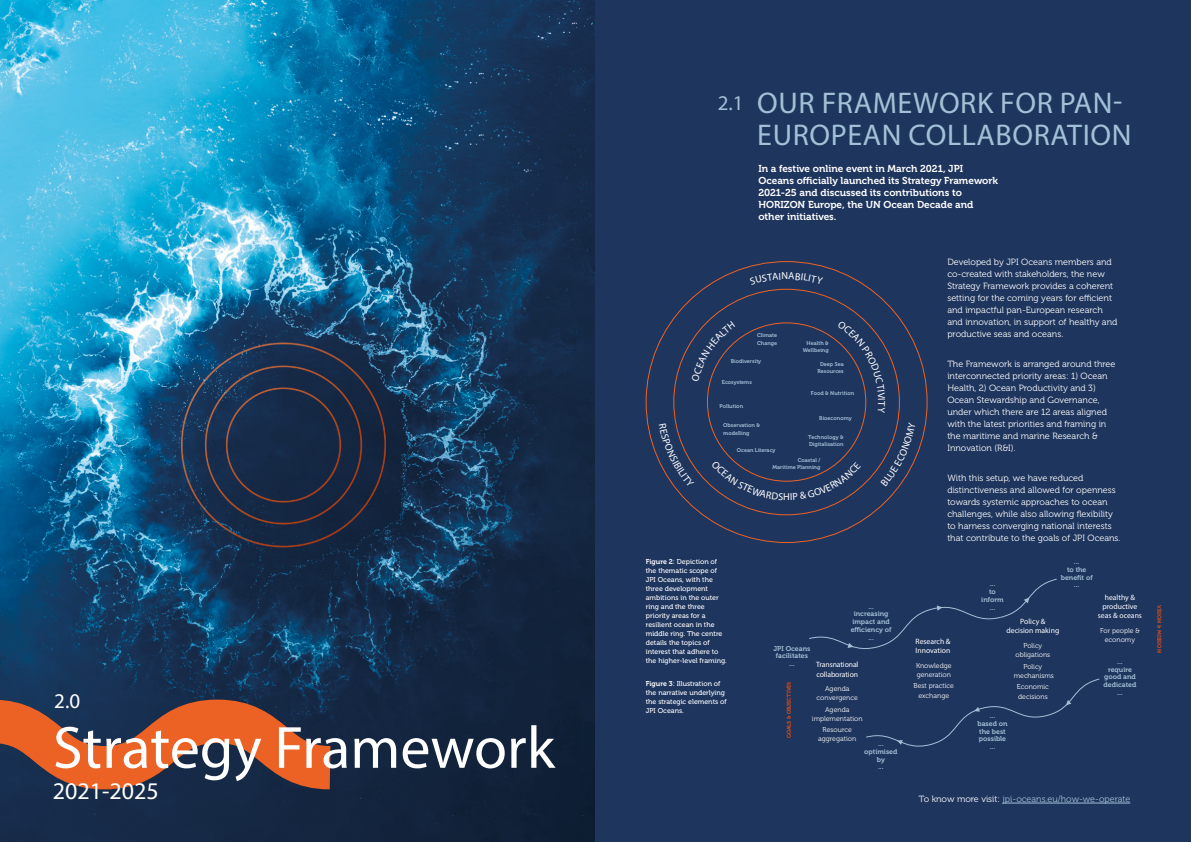
<style>
.page{position:relative;width:1191px;height:842px;background:#fff}
.page>*{position:absolute;margin:0;border:0;box-sizing:border-box;transform-origin:0 0}
.t1{font:60px "Myriad Pro";color:#fff}
.t2{font:30px/32px "Myriad Pro";letter-spacing:.02em;color:#a3c1d6}
.t3{font:24px "Myriad Pro";color:#fff}
.t4{font:21px "Myriad Pro";color:#fff}
.t5{font:21px "Myriad Pro";color:#a3c1d6}
.t6{font:10px/12px "Museo 700";color:#fff}
.t7{font:9px/12px "Museo 300";color:#fff}
.t8{font:9px "Museo 300";color:#a3c1d6}
.t9{font:7.7px/9.2px "Myriad Pro";color:#fff}
.t10{font:7px/9px "Museo 500";color:#fff}
.t11{font:6.9px/7.7px "Museo 700";color:#a3c1d6;text-align:center}
.t12{font:6.9px/9.2px "Museo 300";color:#fff;text-align:center}
.t13{font:5.4px/7.6px "Museo 700";color:#a3c1d6}
.t14{font:5.4px "Museo 700";color:#e94e0f}
.s1{font-family:"Museo 700"}
.s2{color:#fff}
</style>
<div class="page">
<img style="left:0;top:1px;width:596px;height:841px">
<svg style="left:0;top:678px;width:373px;height:133px"></svg>
<div style="left:596px;top:0;width:595px;height:842px;background:#1e355e"></div>
<hr style="left:1002px;top:803px;width:128px;height:1px;background:#a3c1d6">
<svg style="left:809px;top:578px;width:248px;height:71px"></svg>
<svg style="left:866px;top:678px;width:234px;height:69px"></svg>
<svg style="left:691px;top:321px;width:44px;height:60px"></svg>
<svg style="left:837px;top:320px;width:48px;height:93px"></svg>
<svg style="left:711px;top:460px;width:150px;height:40px"></svg>
<svg style="left:880px;top:422px;width:35px;height:64px"></svg>
<svg style="left:659px;top:423px;width:35px;height:64px"></svg>
<h3 class="t4" style="left:54px;top:688px;width:27px">2.0</h3>
<h1 class="t1" style="left:53px;top:711px;width:503px">Strategy Framework</h1>
<h3 class="t3" style="left:53px;top:776px;width:107px">2021-2025</h3>
<h3 class="t5" style="left:717px;top:90px;width:27px">2.1</h3>
<h2 class="t2" style="left:757px;top:86px;width:376px">OUR FRAMEWORK FOR PAN-<br>EUROPEAN COLLABORATION</h2>
<p class="t6" style="left:758px;top:163px;width:241px">In a festive online event in March 2021, JPI Oceans officially launched its Strategy Framework 2021-25 and discussed its contributions to HORIZON Europe, the UN Ocean Decade and other initiatives.</p>
<p class="t13" style="left:757px;top:332px;width:22px">Climate<br>Change</p>
<p class="t13" style="left:730px;top:357px;width:32px">Biodiversity</p>
<p class="t13" style="left:803px;top:339px;width:27px;text-align:right">Health &amp;<br>Wellbeing</p>
<p class="t13" style="left:811px;top:389px;width:45px">Food &amp; Nutrition</p>
<p class="t13" style="left:819px;top:415px;width:34px">Bioeconomy</p>
<p class="t13" style="left:772px;top:456px;width:49px;line-height:7.2px;text-align:right">Coastal /<br>Maritime Planning</p>
<p class="t13" style="left:817px;top:360px;width:28px;text-align:center">Deep Sea<br>Resources</p>
<p class="t13" style="left:722px;top:379px;width:32px">Ecosystems</p>
<p class="t13" style="left:719px;top:402px;width:25px">Pollution</p>
<p class="t13" style="left:723px;top:422px;width:38px;line-height:7.2px">Observation &amp; modelling</p>
<p class="t13" style="left:808px;top:434px;width:37px;line-height:7.2px">Technology &amp;<br>Digitalisation</p>
<p class="t13" style="left:737px;top:447px;width:40px">Ocean Literacy</p>
<p class="t10" style="left:646px;top:557px;width:83px"><span class="s1">Figure 2</span>: Depiction of the thematic scope of<br>JPI Oceans, with the three development ambitions in the outer ring and the three priority areas for a resilient ocean in the middle ring. The centre details the topics of interest that adhere to the higher-level framing.</p>
<p class="t10" style="left:646px;top:679px;width:82px"><span class="s1">Figure 3</span>: Illustration of the narrative underlying the strategic elements of<br>JPI Oceans.</p>
<p class="t11" style="left:850px;top:603px;width:42px">... increasing impact and efficiency of ...</p>
<p class="t11" style="left:773px;top:644px;width:38px">JPI Oceans facilitates ...</p>
<p class="t9" style="left:816px;top:660px;width:44px">Transnational collaboration</p>
<p class="t12" style="left:816px;top:684px;width:43px">Agenda convergence</p>
<p class="t12" style="left:812px;top:705px;width:52px">Agenda implementation</p>
<p class="t12" style="left:818px;top:725px;width:40px">Resource aggregation</p>
<p class="t14" style="left:786px;top:738px;width:58px;rotate:-90deg">GOALS &amp; OBJECTIVES</p>
<p class="t11" style="left:864px;top:740px;width:35px">... optimised by<br>...</p>
<p class="t7" style="left:947px;top:256px;width:172px">Developed by JPI Oceans members and co-created with stakeholders, the new Strategy Framework provides a coherent setting for the coming years for efficient and impactful pan-European research and innovation, in support of healthy and productive seas and oceans.</p>
<p class="t7" style="left:947px;top:358px;width:170px">The Framework is arranged around three interconnected priority areas: 1) Ocean Health, 2) Ocean Productivity and 3)<br>Ocean Stewardship and Governance, under which there are 12 areas aligned with the latest priorities and framing in the maritime and marine Research &amp; Innovation (R&amp;I).</p>
<p class="t7" style="left:947px;top:472px;width:175px">With this setup, we have reduced distinctiveness and allowed for openness towards systemic approaches to ocean challenges, while also allowing flexibility to harness converging national interests that contribute to the goals of JPI Oceans.</p>
<p class="t9" style="left:915px;top:636px;width:37px">Research &amp;<br>Innovation</p>
<p class="t12" style="left:916px;top:661px;width:37px;text-align:left">Knowledge generation</p>
<p class="t12" style="left:913px;top:682px;width:42px">Best practice exchange</p>
<p class="t11" style="left:1060px;top:558px;width:33px">...<br>to the benefit of ...</p>
<p class="t11" style="left:981px;top:580px;width:24px">...<br>to inform ...</p>
<p class="t9" style="left:1097px;top:592px;width:46px;text-align:center">healthy &amp; productive seas &amp; oceans</p>
<p class="t12" style="left:1100px;top:626px;width:41px">For people &amp; economy</p>
<p class="t9" style="left:1006px;top:617px;width:54px;text-align:center">Policy &amp; decision making</p>
<p class="t12" style="left:1015px;top:641px;width:36px">Policy obligations</p>
<p class="t12" style="left:1013px;top:662px;width:42px">Policy mechanisms</p>
<p class="t12" style="left:1017px;top:682px;width:34px;text-align:left">Economic decisions</p>
<p class="t11" style="left:1103px;top:658px;width:34px">...<br>require good and dedicated ...</p>
<p class="t11" style="left:977px;top:712px;width:32px">...<br>based on the best possible ...</p>
<p class="t8" style="left:918px;top:794px;width:213px"><span class="s2">To know more visit:</span> jpi-oceans.eu/how-we-operate</p>
<p class="t14" style="left:1162px;top:605px;width:49px;rotate:90deg">VISION &amp; MISSION</p>
</div>
